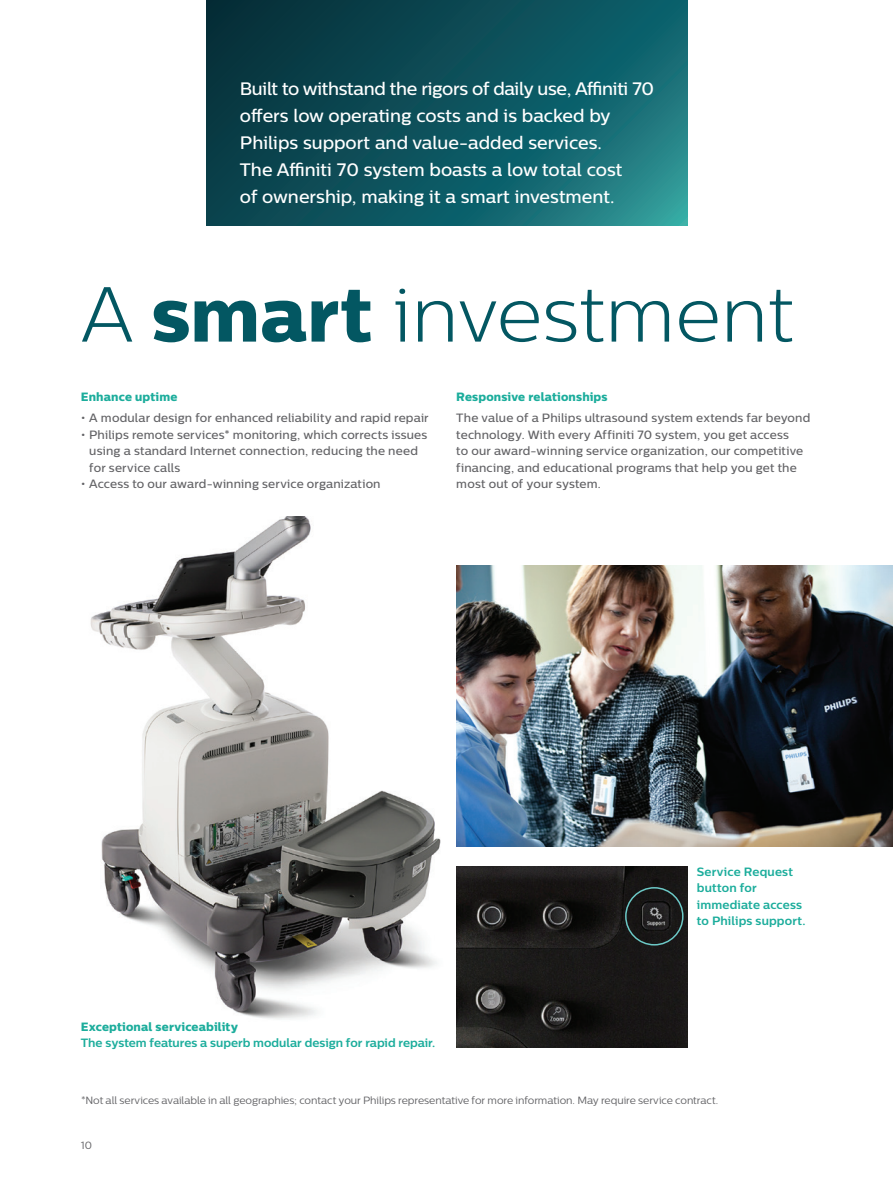
<style>
.page{position:relative;width:893px;height:1187px;background:#fff}
.page>*{position:absolute;margin:0;border:0;box-sizing:border-box;transform-origin:0 0}
.t1{font:300 77.25px "Centrale Sans";color:#035762}
.t2{font:500 18px/27px "Centrale Sans";color:#fff}
.t3{font:500 12px/16.5px "Centrale Sans";letter-spacing:.01em;color:#636366}
.t4{font:700 12px/16.5px "Centrale Sans";color:#1cad9c}
.t5{font:12px "Centrale Sans X Bold";letter-spacing:.015em;color:#1cad9c}
.t6{font:10.5px "Centrale Sans";letter-spacing:-.01em;color:#636366}
.s1{font-family:"Centrale Sans X Bold";font-weight:400}
</style>
<div class="page">
<img style="left:456px;top:566px;width:437px;height:280px">
<img style="left:90px;top:516px;width:351px;height:503px">
<img style="left:456px;top:866px;width:232px;height:181px">
<div style="left:625px;top:887px;width:59px;height:58px;border:2px solid #6cc9c7;border-radius:50%"></div>
<svg style="left:206px;top:0;width:481px;height:225px;background:#0f555e"></svg>
<h2 class="t2" style="left:240px;top:74px;width:416px">Built to withstand the rigors of daily use, Affiniti 70 offers low operating costs and is backed by Philips support and value-added services.<br>The Affiniti 70 system boasts a low total cost<br>of ownership, making it a smart investment.</h2>
<h1 class="t1" style="left:81px;top:270px;width:715px">A <span class="s1">smart</span> investment</h1>
<p class="t5" style="left:81px;top:390px;width:98px">Enhance uptime</p>
<p class="t3" style="left:81px;top:409px;width:349px">• A modular design for enhanced reliability and rapid repair</p>
<p class="t3" style="left:89px;top:426px;width:339px;text-indent:-9px">• Philips remote services* monitoring, which corrects issues using a standard Internet connection, reducing the need for service calls</p>
<p class="t3" style="left:81px;top:475px;width:301px">• Access to our award-winning service organization</p>
<p class="t5" style="left:456px;top:390px;width:153px">Responsive relationships</p>
<p class="t3" style="left:456px;top:409px;width:356px">The value of a Philips ultrasound system extends far beyond technology. With every Affiniti 70 system, you get access<br>to our award-winning service organization, our competitive financing, and educational programs that help you get the most out of your system.</p>
<p class="t5" style="left:81px;top:1019px;width:159px">Exceptional serviceability</p>
<p class="t4" style="left:81px;top:1034px;width:356px">The system features a superb modular design for rapid repair.</p>
<p class="t4" style="left:697px;top:862px;width:110px">Service Request button for immediate access to Philips support.</p>
<p class="t6" style="left:81px;top:1094px;width:639px">*Not all services available in all geographies; contact your Philips representative for more information. May require service contract.</p>
<p class="t6" style="left:81px;top:1138px;width:13px">10</p>
</div>
